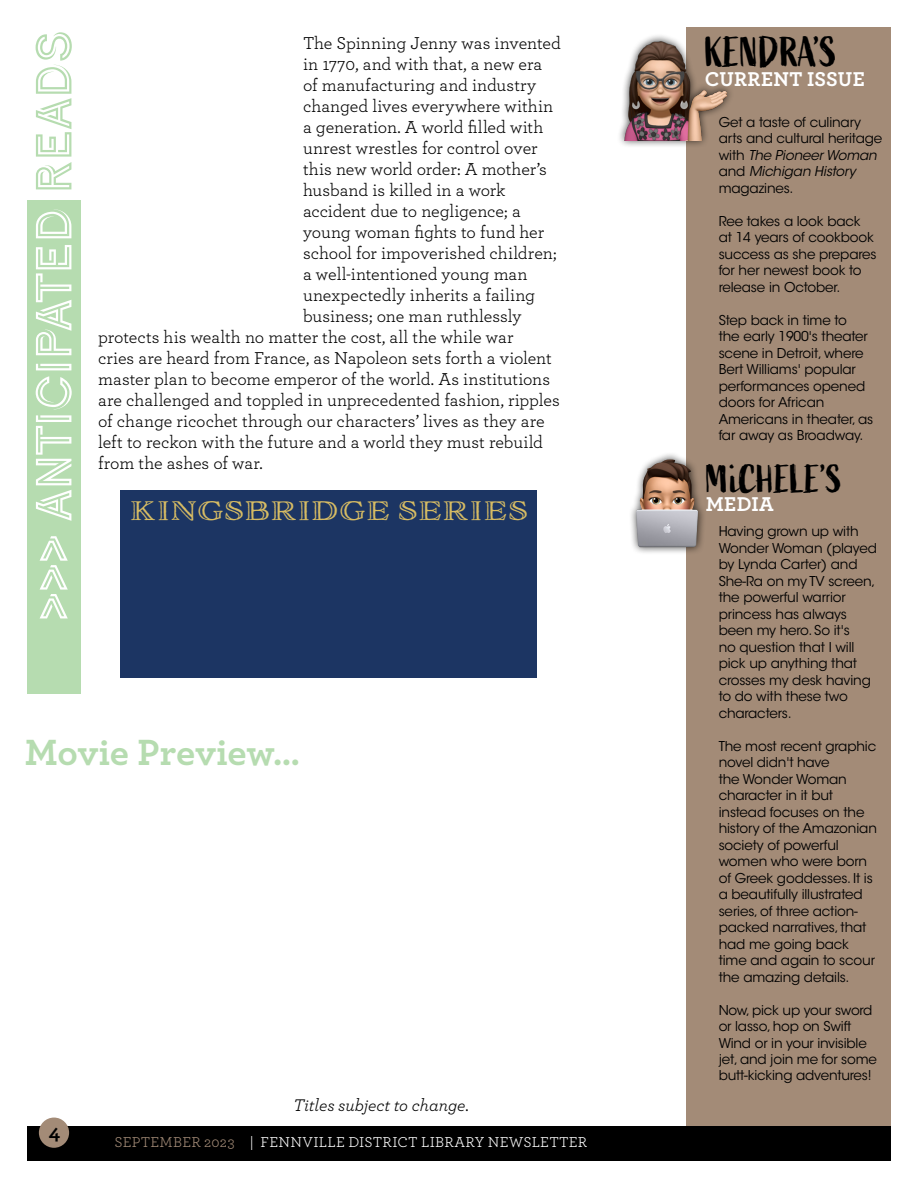
<style>
.page{position:relative;width:918px;height:1188px;background:#fff}
.page>*{position:absolute;margin:0;border:0;box-sizing:border-box;transform-origin:0 0}
.t1{font:54px "Continuo";color:#fff}
.t2{font:42px "Active";color:#000}
.t3{font:39px "Active";color:#000}
.t4{font:700 38.25px "Archer Pro";color:#b6dcb0}
.t5{font:expanded 30px "Adorn Engraved";letter-spacing:-.015em;color:#d7bc63}
.t6{font:700 21px "Archer Pro";letter-spacing:.015em;color:#fff}
.t7{font:700 21px "Archer Pro";color:#000}
.t8{font:18px "Archer Pro";letter-spacing:-.005em;color:#000}
.t9{font:italic 17.7px "Archer Pro";letter-spacing:-.005em;color:#000}
.t10{font:15px "Archer Pro";letter-spacing:.015em;color:#fff}
.t11{font:13.5px/16.5px "ITC Avant Garde Std";letter-spacing:-.01em;color:#000}
.s1{color:#b6dcb0}
.s2{color:#a38b77}
.s3{color:#000}
.s4{font-style:italic}
</style>
<div class="page">
<div style="left:687px;top:27px;width:204px;height:1134px;background:#a38b77"></div>
<div style="left:27px;top:1126px;width:864px;height:35px;background:#000"></div>
<div style="left:39px;top:1118px;width:30px;height:30px;background:#a38b77;border-radius:50%"></div>
<div style="left:120px;top:490px;width:417px;height:188px;background:#1c3563"></div>
<div style="left:628px;top:451px;width:78px;height:104px;background:#000;opacity:.75"></div>
<img style="left:636px;top:459px;width:62px;height:88px">
<div style="left:617px;top:33px;width:117px;height:115px;background:#000;opacity:.75"></div>
<img style="left:624px;top:41px;width:103px;height:99px">
<div style="left:27px;top:200px;width:54px;height:493px;background:#b6dcb0"></div>
<h1 class="t1" style="left:27px;top:622px;width:593px;rotate:-90deg">&gt;&gt;&gt; ANTICIPATED <span class="s1">READS</span></h1>
<h3 class="t8" style="left:303px;top:31px;width:259px">The Spinning Jenny was invented</h3>
<h3 class="t8" style="left:303px;top:52px;width:241px">in 1770, and with that, a new era</h3>
<h3 class="t8" style="left:303px;top:73px;width:235px">of manufacturing and industry</h3>
<h3 class="t8" style="left:303px;top:94px;width:252px">changed lives everywhere within</h3>
<h3 class="t8" style="left:303px;top:115px;width:242px">a generation. A world filled with</h3>
<h3 class="t8" style="left:303px;top:136px;width:236px">unrest wrestles for control over</h3>
<h3 class="t8" style="left:303px;top:157px;width:245px">this new world order: A mother’s</h3>
<h3 class="t8" style="left:303px;top:178px;width:204px">husband is killed in a work</h3>
<h3 class="t8" style="left:303px;top:199px;width:219px">accident due to negligence; a</h3>
<h3 class="t8" style="left:303px;top:220px;width:243px">young woman fights to fund her</h3>
<h3 class="t8" style="left:303px;top:241px;width:255px">school for impoverished children;</h3>
<h3 class="t8" style="left:303px;top:262px;width:226px">a well-intentioned young man</h3>
<h3 class="t8" style="left:303px;top:283px;width:234px">unexpectedly inherits a failing</h3>
<h3 class="t8" style="left:303px;top:304px;width:220px">business; one man ruthlessly</h3>
<h3 class="t8" style="left:98px;top:325px;width:417px">protects his wealth no matter the cost, all the while war</h3>
<h3 class="t8" style="left:98px;top:346px;width:455px">cries are heard from France, as Napoleon sets forth a violent</h3>
<h3 class="t8" style="left:98px;top:367px;width:453px">master plan to become emperor of the world. As institutions</h3>
<h3 class="t8" style="left:98px;top:388px;width:463px">are challenged and toppled in unprecedented fashion, ripples</h3>
<h3 class="t8" style="left:98px;top:409px;width:448px">of change ricochet through our characters’ lives as they are</h3>
<h3 class="t8" style="left:98px;top:430px;width:446px">left to reckon with the future and a world they must rebuild</h3>
<h3 class="t8" style="left:98px;top:451px;width:166px">from the ashes of war.</h3>
<h3 class="t5" style="left:129px;top:489px;width:401px">KINGSBRIDGE SERIES</h3>
<h3 class="t4" style="left:25px;top:722px;width:276px">Movie Preview…</h3>
<h3 class="t7" style="left:48px;top:1115px;width:13px">4</h3>
<h3 class="t9" style="left:293px;top:1092px;width:177px">Titles subject to change.</h3>
<p class="t10" style="left:115px;top:1132px;width:474px"><span class="s2">SEPTEMBER 2023</span><span class="s3">2</span> | FENNVILLE DISTRICT LIBRARY NEWSLETTER</p>
<h2 class="t2" style="left:705px;top:28px;width:134px">KENDRA’S</h2>
<h3 class="t6" style="left:705px;top:62px;width:162px">CURRENT ISSUE</h3>
<p class="t11" style="left:719px;top:114px;width:165px">Get a taste of culinary arts and cultural heritage with <span class="s4">The Pioneer Woman </span>and <span class="s4">Michigan History </span>magazines.</p>
<p class="t11" style="left:719px;top:213px;width:159px">Ree takes a look back at 14 years of cookbook success as she prepares for her newest book to release in October.</p>
<p class="t11" style="left:719px;top:312px;width:156px">Step back in time to<br>the early 1900's theater scene in Detroit, where<br>Bert Williams' popular performances opened doors for African<br>Americans in theater, as far away as Broadway.</p>
<h3 class="t3" style="left:706px;top:457px;width:138px">MiCHELE’S</h3>
<h3 class="t6" style="left:706px;top:488px;width:69px">MEDIA</h3>
<p class="t11" style="left:719px;top:523px;width:160px">Having grown up with<br>Wonder Woman (played by Lynda Carter) and<br>She-Ra on my TV screen, the powerful warrior princess has always been my hero. So it's<br>no question that I will pick up anything that crosses my desk having to do with these two characters.</p>
<p class="t11" style="left:719px;top:738px;width:160px">The most recent graphic novel didn't have<br>the Wonder Woman character in it but instead focuses on the history of the Amazonian society of powerful women who were born of Greek goddesses. It is a beautifully illustrated series, of three action&shy;packed narratives, that had me going back time and again to scour the amazing details.</p>
<p class="t11" style="left:719px;top:1002px;width:160px">Now, pick up your sword or lasso, hop on Swift<br>Wind or in your invisible jet, and join me for some butt-kicking adventures!</p>
</div>
